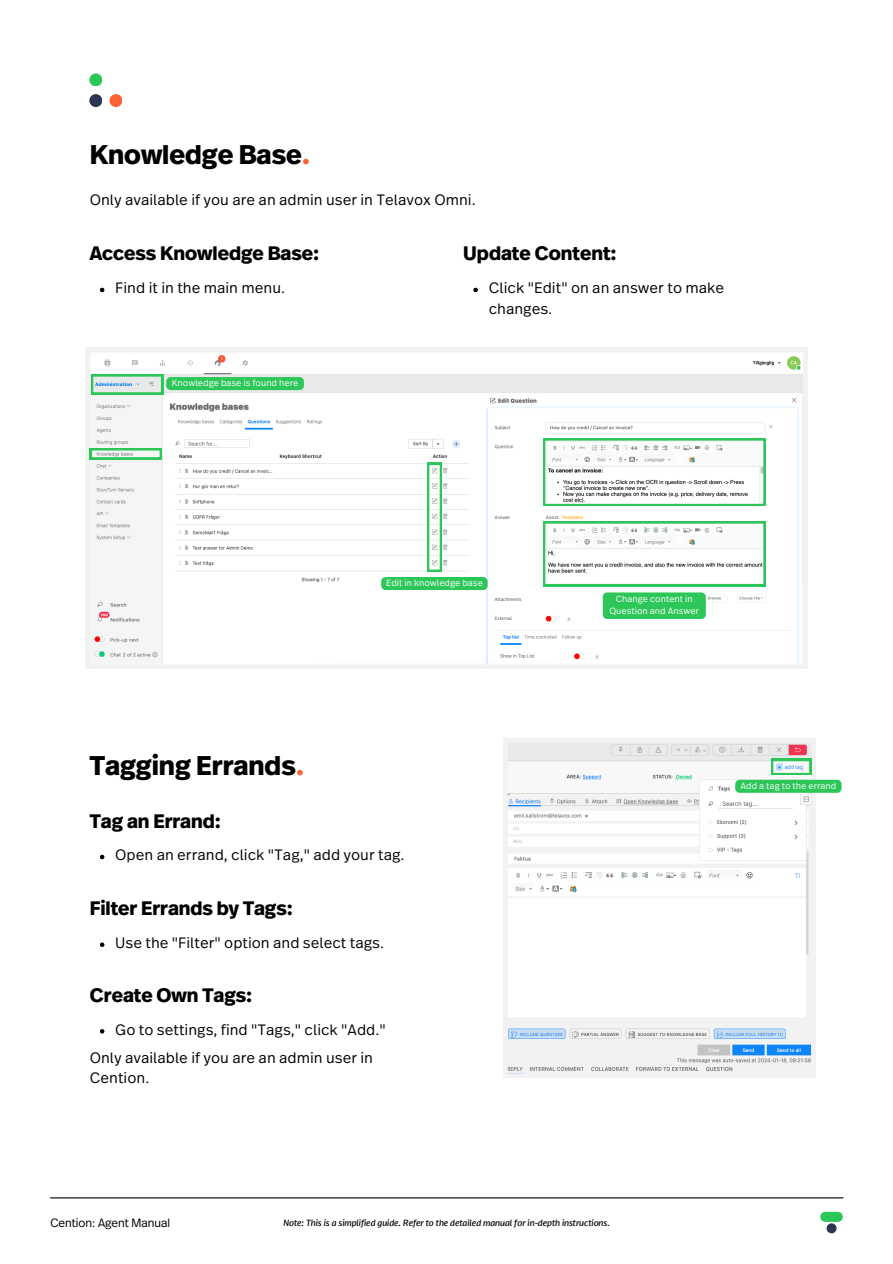
<style>
.page{position:relative;width:893px;height:1264px;background:#fff}
.page>*{position:absolute;margin:0;border:0;box-sizing:border-box;transform-origin:0 0}
.t1{font:700 27px "Real Head Pro";color:#000}
.t2{font:700 19.5px "Real Head Pro";color:#000}
.t3{font:300 15px/20.2px "Real Text Pro";color:#000}
.t4{font:300 12px "Real Head Pro";color:#000}
.t5{font:300 9px/12px "Real Text Pro";color:#fff;text-align:center}
.t6{font:italic 9px "Real Head Pro";color:#000}
.s1{color:#fd6234}
</style>
<div class="page">
<hr style="left:50px;top:1197px;width:793px;height:1px;background:#000">
<div style="left:826px;top:1223px;width:10px;height:10px;background:#2c3551;border-radius:50%"></div>
<div style="left:820px;top:1211px;width:22px;height:10px;background:#2dc659;border-radius:5px"></div>
<div style="left:89px;top:94px;width:13px;height:13px;background:#2c3551;border-radius:50%"></div>
<div style="left:109px;top:94px;width:13px;height:13px;background:#fd6234;border-radius:50%"></div>
<div style="left:89px;top:73px;width:13px;height:13px;background:#2dc659;border-radius:50%"></div>
<svg style="left:503px;top:738px;width:312px;height:339px"></svg>
<svg style="left:771px;top:759px;width:40px;height:15px"></svg>
<div style="left:735px;top:779px;width:106px;height:13px;background:#2dc659;border-radius:4px"></div>
<svg style="left:100px;top:288px;width:4px;height:4px"></svg>
<svg style="left:473px;top:288px;width:5px;height:4px"></svg>
<svg style="left:86px;top:348px;width:721px;height:320px"></svg>
<svg style="left:427px;top:463px;width:14px;height:108px"></svg>
<svg style="left:543px;top:521px;width:222px;height:65px"></svg>
<svg style="left:543px;top:438px;width:222px;height:68px"></svg>
<svg style="left:91px;top:374px;width:72px;height:20px"></svg>
<svg style="left:90px;top:448px;width:72px;height:11px"></svg>
<div style="left:602px;top:592px;width:103px;height:27px;background:#2dc659;border-radius:4px"></div>
<div style="left:166px;top:377px;width:138px;height:13px;background:#2dc659;border-radius:4px"></div>
<div style="left:381px;top:577px;width:106px;height:13px;background:#2dc659;border-radius:4px"></div>
<svg style="left:100px;top:854px;width:4px;height:5px"></svg>
<svg style="left:100px;top:942px;width:4px;height:5px"></svg>
<svg style="left:100px;top:1029px;width:4px;height:4px"></svg>
<h2 class="t1" style="left:90px;top:135px;width:222px">Knowledge Base<span class="s1">.</span></h2>
<h5 class="t3" style="left:90px;top:190px;width:387px">Only available if you are an admin user in Telavox Omni.</h5>
<h2 class="t2" style="left:90px;top:239px;width:231px">Access Knowledge Base:</h2>
<p class="t3" style="left:115px;top:279px;width:171px">Find it in the main menu.</p>
<h1 class="t5" style="left:172px;top:377px;width:128px">Knowledge base is found here</h1>
<p class="t2" style="left:463px;top:239px;width:155px">Update Content:</p>
<p class="t3" style="left:488px;top:279px;width:237px">Click "Edit" on an answer to make changes.</p>
<h2 class="t5" style="left:386px;top:577px;width:98px">Edit in knowledge base</h2>
<p class="t5" style="left:609px;top:593px;width:91px">Change content in<br>Question and Answer</p>
<h2 class="t1" style="left:90px;top:746px;width:216px">Tagging Errands<span class="s1">.</span></h2>
<p class="t2" style="left:90px;top:806px;width:133px">Tag an Errand:</p>
<h2 class="t3" style="left:115px;top:845px;width:291px">Open an errand, click "Tag," add your tag.</h2>
<p class="t2" style="left:90px;top:894px;width:204px">Filter Errands by Tags:</p>
<h3 class="t3" style="left:115px;top:933px;width:270px">Use the "Filter" option and select tags.</h3>
<p class="t2" style="left:90px;top:981px;width:164px">Create Own Tags:</p>
<p class="t3" style="left:115px;top:1020px;width:272px">Go to settings, find "Tags," click "Add."</p>
<h4 class="t3" style="left:90px;top:1048px;width:285px">Only available if you are an admin user in<br>Cention.</h4>
<h3 class="t4" style="left:50px;top:1214px;width:121px">Cention: Agent Manual</h3>
<p class="t6" style="left:283px;top:1216px;width:328px">Note: This is a simplified guide. Refer to the detailed manual for in-depth instructions.</p>
<p class="t5" style="left:740px;top:779px;width:97px">Add a tag to the errand</p>
</div>
